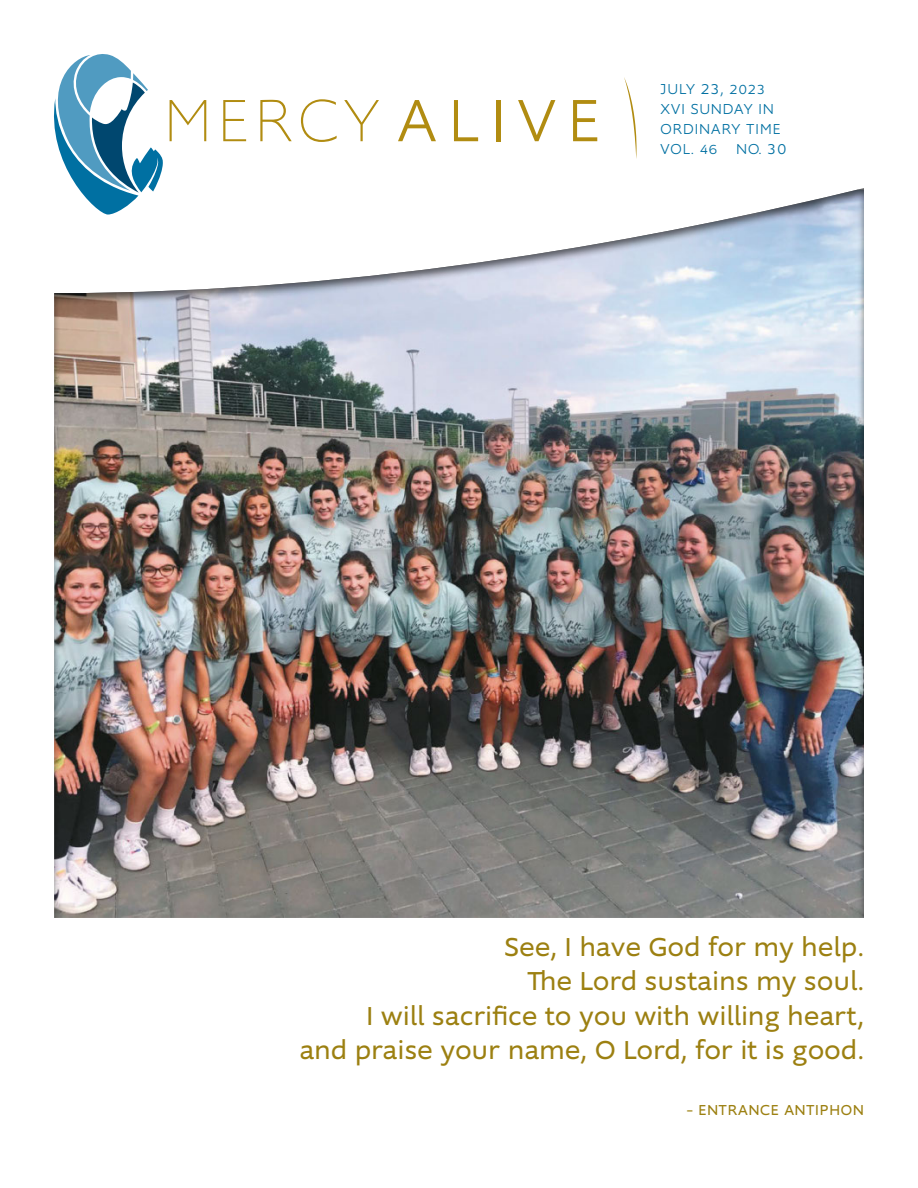
<style>
.page{position:relative;width:918px;height:1188px;background:#fff}
.page>*{position:absolute;margin:0;border:0;box-sizing:border-box;transform-origin:0 0}
.t1{font:100 61.95px "Supra";letter-spacing:.1em;color:#b18c11}
.t2{font:27px/34.5px "Supra";letter-spacing:.02em;color:#9c8011;text-align:right}
.issue{font:300 15px/20.2px "Pkwdwq Supra";letter-spacing:.075em;color:#0070a2}
.t3{font:15px "Supra";letter-spacing:.06em;color:#9c8011}
.s1{font-family:"Kwfwhh Supra";font-weight:300}
.s2{font-size:16.65px;color:#fff}
.s3{font-size:15.3px;color:#fff}
</style>
<div class="page">
<svg style="left:624px;top:77px;width:13px;height:82px"></svg>
<svg style="left:54px;top:54px;width:109px;height:124px"></svg>
<div style="left:52px;top:178px;width:813px;height:743px;background:#000;opacity:.6"></div>
<h1 class="t1" style="left:164px;top:83px;width:437px">MERCY<span class="s1">ALIVE</span></h1>
<p class="issue" style="left:660px;top:78px;width:106px">JULY <span class="s2">23</span>, <span class="s3">2023</span></p>
<p class="issue" style="left:660px;top:99px;width:122px">XVI SUNDAY IN<br>ORDINARY TIME<br>VOL. <span class="s3">46</span></p>
<p class="issue" style="left:736px;top:139px;width:51px">NO. <span class="s2">30</span></p>
<p class="t2" style="left:300px;top:929px;width:566px">See, I have God for my help.<br>The Lord sustains my soul.<br>I will sacrifice to you with willing heart,<br>and praise your name, O Lord, for it is good.</p>
<p class="t3" style="left:687px;top:1101px;width:179px">– ENTRANCE ANTIPHON</p>
</div>
